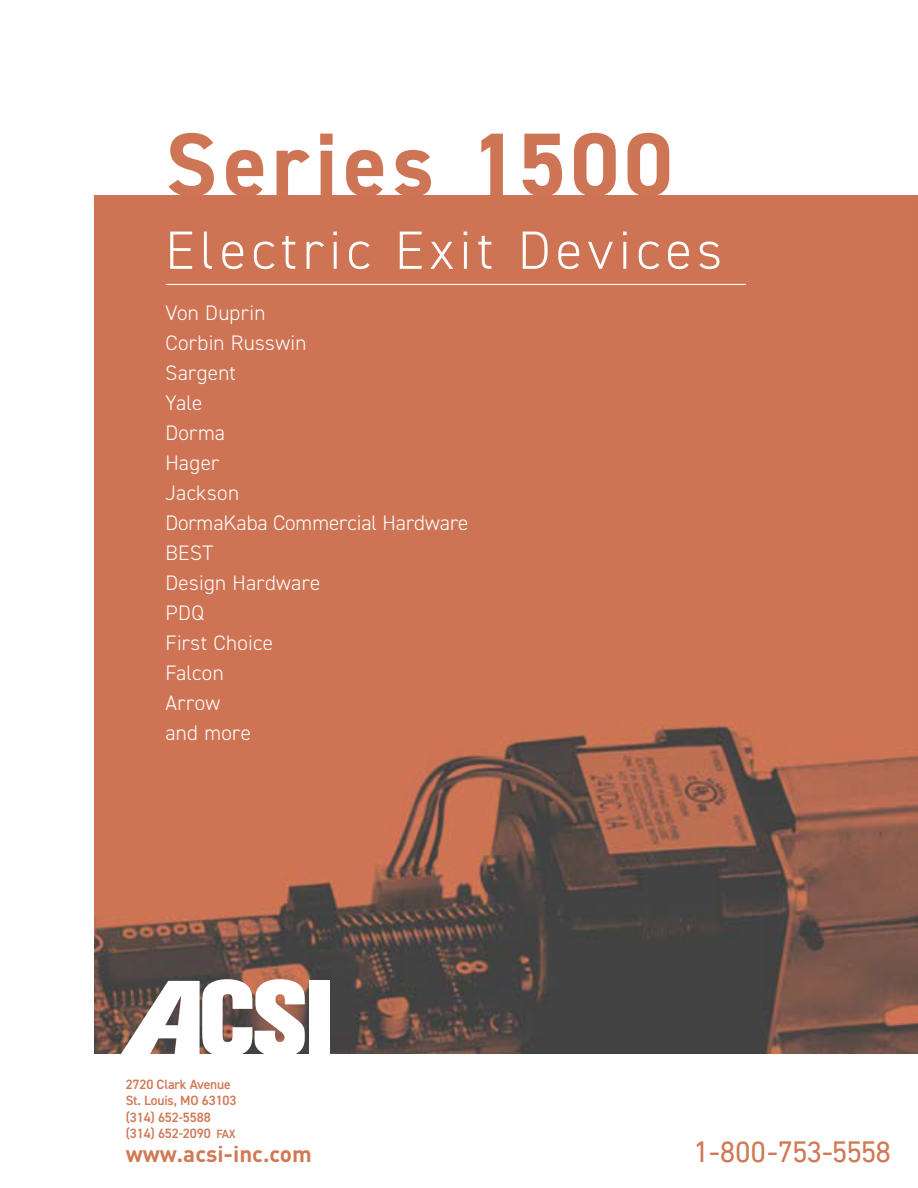
<style>
.page{position:relative;width:918px;height:1188px;background:#fff}
.page>*{position:absolute;margin:0;border:0;box-sizing:border-box;transform-origin:0 0}
.t1{font:700 90px "DIN2014";letter-spacing:.055em;color:#cd7554}
.t2{font:300 54px "DIN2014";letter-spacing:.1em;color:#fff}
.t3{font:30px "DIN Next LT Pro";letter-spacing:-.06em;color:#d17855}
.t4{font:700 22.5px "DIN Pro";color:#d17855}
.t5{font:300 21px/30px "DIN2014";letter-spacing:.015em;color:#fff}
.t6{font:600 13.5px/16.5px "DIN2014";letter-spacing:-.01em;color:#d17855}
.s1{font-size:12px}
</style>
<div class="page">
<img style="left:94px;top:196px;width:824px;height:858px">
<div style="left:309px;top:980px;width:21px;height:75px;background:#fff"></div>
<svg style="left:120px;top:979px;width:185px;height:75px"></svg>
<hr style="left:166px;top:284px;width:580px;height:1px;background:#fff">
<h1 class="t1" style="left:165px;top:105px;width:509px">Series 1500</h1>
<h2 class="t2" style="left:165px;top:217px;width:558px">Electric Exit Devices</h2>
<p class="t5" style="left:165px;top:298px;width:304px">Von Duprin<br>Corbin Russwin<br>Sargent<br>Yale<br>Dorma<br>Hager<br>Jackson<br>DormaKaba Commercial Hardware<br>BEST<br>Design Hardware<br>PDQ<br>First Choice<br>Falcon<br>Arrow<br>and more</p>
<p class="t6" style="left:126px;top:1075px;width:112px">2720 Clark Avenue<br>St. Louis, MO 63103 (314) 652-5588 (314) 652-2090 <span class="s1">FAX</span></p>
<p class="t4" style="left:126px;top:1139px;width:188px">www.acsi-inc.com</p>
<h3 class="t3" style="left:694px;top:1135px;width:199px">1-800-753-5558</h3>
</div>
